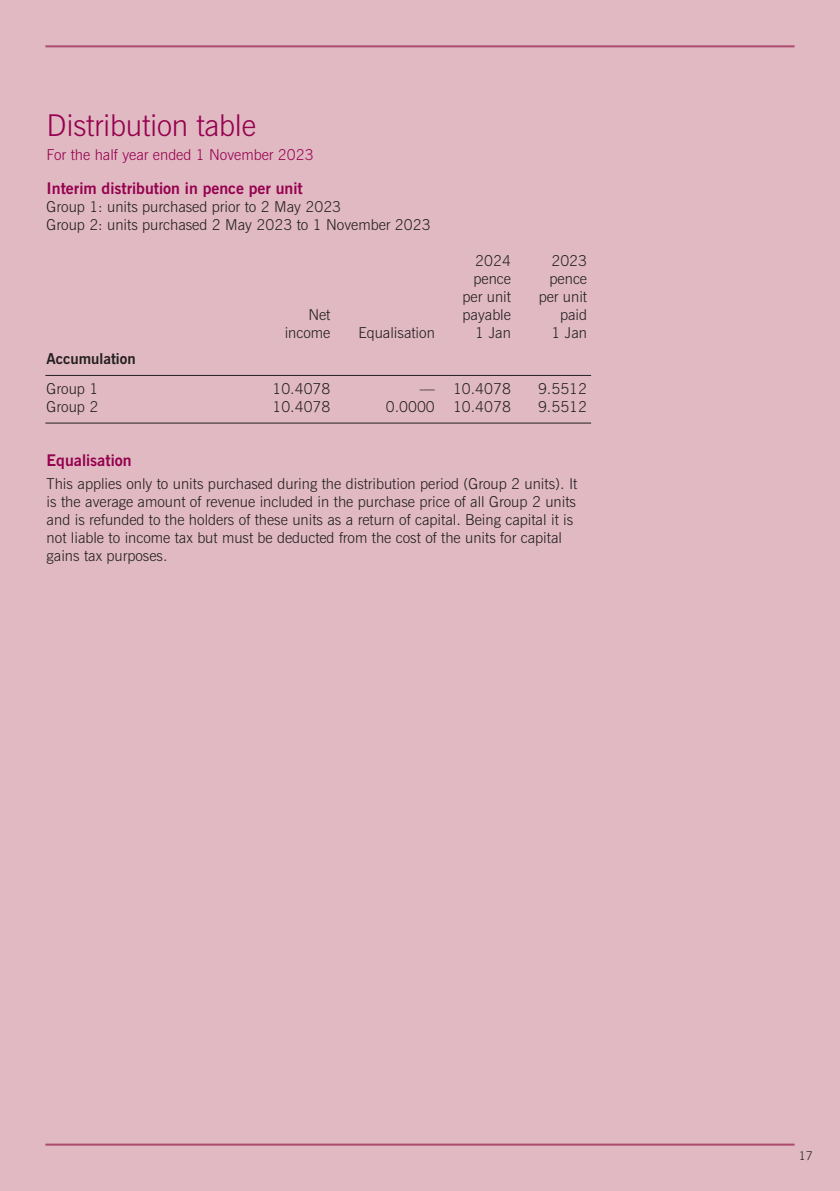
<style>
.page{position:relative;width:840px;height:1191px;background:#fff}
.page>*{position:absolute;margin:0;border:0;box-sizing:border-box;transform-origin:0 0}
.t1{font:300 30px "News Gothic BT";letter-spacing:-.01em;color:#96014e}
.t2{font:700 16px "News Gothic BT";color:#96014e}
.t3{font:300 15px/18px "News Gothic BT";color:#231f20}
.t4{font:300 15px "News Gothic BT";color:#96014e}
.t5{font:700 15px "News Gothic BT";color:#231f20}
.t6{font:300 12px "News Gothic BT";color:#231f20}
</style>
<div class="page">
<div style="left:0;top:0;width:839px;height:1191px;background:#e0b9c3"></div>
<hr style="left:45px;top:45px;width:749px;height:2px;background:#ab4b6d">
<hr style="left:45px;top:1143px;width:749px;height:2px;background:#ab4b6d">
<hr style="left:45px;top:375px;width:545px;height:1px;background:#231f20">
<hr style="left:45px;top:422px;width:545px;height:1px;background:#231f20">
<h1 class="t1" style="left:47px;top:114px;width:211px">Distribution table</h1>
<p class="t4" style="left:47px;top:149px;width:268px">For the half year ended 1 November 2023</p>
<p class="t2" style="left:47px;top:179px;width:257px">Interim distribution in pence per unit</p>
<p class="t3" style="left:47px;top:199px;width:385px">Group 1: units purchased prior to 2 May 2023<br>Group 2: units purchased 2 May 2023 to 1 November 2023</p>
<p class="t3" style="left:475px;top:253px;width:37px">2024</p>
<p class="t3" style="left:551px;top:253px;width:37px">2023</p>
<p class="t3" style="left:473px;top:271px;width:39px">pence</p>
<p class="t3" style="left:549px;top:271px;width:39px">pence</p>
<p class="t3" style="left:462px;top:289px;width:50px">per unit</p>
<p class="t3" style="left:538px;top:289px;width:50px">per unit</p>
<p class="t3" style="left:308px;top:307px;width:23px">Net</p>
<p class="t3" style="left:462px;top:307px;width:50px">payable</p>
<p class="t3" style="left:559px;top:307px;width:29px">paid</p>
<p class="t3" style="left:284px;top:325px;width:47px">income</p>
<p class="t3" style="left:358px;top:325px;width:78px">Equalisation</p>
<p class="t3" style="left:475px;top:325px;width:37px">1 Jan</p>
<p class="t3" style="left:551px;top:325px;width:37px">1 Jan</p>
<p class="t5" style="left:47px;top:350px;width:90px">Accumulation</p>
<p class="t3" style="left:47px;top:380px;width:53px">Group 1</p>
<p class="t3" style="left:272px;top:380px;width:59px">10.4078</p>
<p class="t3" style="left:419px;top:380px;width:93px">— 10.4078</p>
<p class="t3" style="left:537px;top:380px;width:51px">9.5512</p>
<p class="t3" style="left:47px;top:398px;width:53px">Group 2</p>
<p class="t3" style="left:272px;top:398px;width:59px">10.4078</p>
<p class="t3" style="left:385px;top:398px;width:127px">0.0000 10.4078</p>
<p class="t3" style="left:537px;top:398px;width:51px">9.5512</p>
<p class="t2" style="left:47px;top:451px;width:86px">Equalisation</p>
<p class="t3" style="left:47px;top:476px;width:532px">This applies only to units purchased during the distribution period (Group 2 units). It is the average amount of revenue included in the purchase price of all Group 2 units and is refunded to the holders of these units as a return of capital. Being capital it is not liable to income tax but must be deducted from the cost of the units for capital gains tax purposes.</p>
<p class="t6" style="left:798px;top:1151px;width:16px">17</p>
</div>
